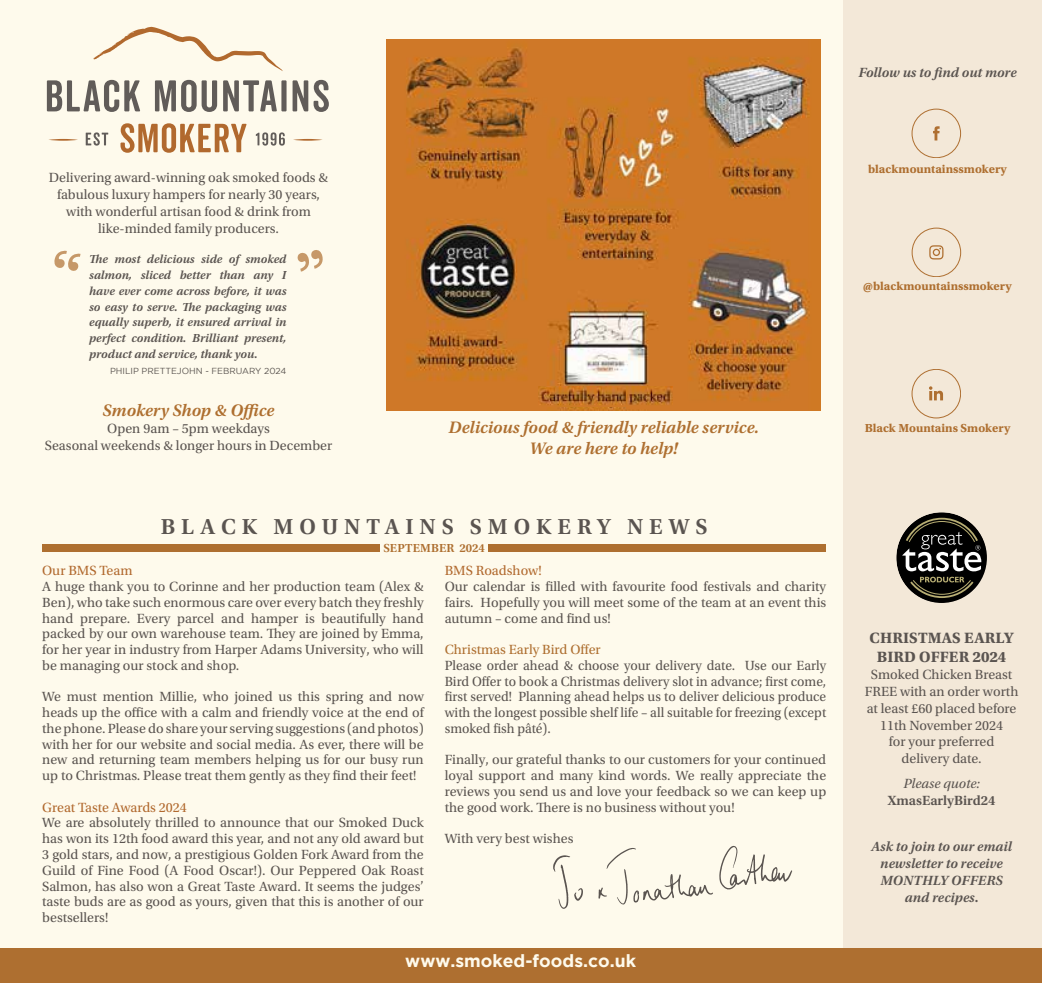
<style>
.page{position:relative;width:1042px;height:983px;background:#fff}
.page>*{position:absolute;margin:0;border:0;box-sizing:border-box;transform-origin:0 0}
.t1{font:600 22.75px "Utopia Std";letter-spacing:.26em;color:#5a5450}
.t2{font:italic 600 17.5px/21px "Utopia Std";color:#ae6f30;text-align:center}
.t3{font:700 17.5px "Gotham";color:#fefaec}
.t4{font:15.75px/18.9px "Utopia Std Bold Capt";letter-spacing:.01em;color:#5a5450;text-align:center}
.t5{font:14px/15.8px "Utopia Std";color:#5a5450;text-align:justify}
.t6{font:italic 600 14px/16.8px "Utopia Std";color:#5a5450;text-align:center}
.t7{font:14px "Utopia Std";color:#b1692e}
.t8{font:14px "Utopia Std";color:#ae6f30}
.t9{font:600 14px "Utopia Std";color:#5a5450}
.t10{font:italic 14px "Utopia Std";color:#5a5450}
.t11{font:italic 600 12.25px/15.8px "Utopia Std";color:#5a5450;text-align:justify}
.t12{font:12.25px "Utopia Std Bold Capt";color:#ae6f30}
.t13{font:600 12.25px "Utopia Std";letter-spacing:.01em;color:#ae6f30}
.t14{font:8.75px "Gotham";color:#5a5450}
.s1{font-style:normal}
</style>
<div class="page">
<div style="left:0;top:0;width:1042px;height:982px;background:#fefaec"></div>
<div style="left:843px;top:0;width:199px;height:982px;background:#f3e8d8"></div>
<div style="left:0;top:947px;width:1042px;height:35px;background:#ae6f30"></div>
<svg style="left:256px;top:132px;width:29px;height:14px"></svg>
<svg style="left:86px;top:132px;width:22px;height:14px"></svg>
<hr style="left:48px;top:139px;width:30px;height:2px;background:#b1692e;border-radius:50%">
<hr style="left:293px;top:139px;width:30px;height:2px;background:#b1692e;border-radius:50%">
<svg style="left:93px;top:27px;width:190px;height:44px"></svg>
<svg style="left:120px;top:123px;width:127px;height:30px"></svg>
<svg style="left:47px;top:80px;width:93px;height:32px"></svg>
<svg style="left:155px;top:80px;width:62px;height:32px"></svg>
<svg style="left:223px;top:80px;width:54px;height:31px"></svg>
<div style="left:281px;top:80px;width:5px;height:31px;background:#615c59"></div>
<svg style="left:292px;top:80px;width:37px;height:32px"></svg>
<div style="left:912px;top:109px;width:49px;height:49px;border:1px solid #ae6f31;border-radius:24px"></div>
<svg style="left:933px;top:126px;width:6px;height:14px"></svg>
<div style="left:912px;top:228px;width:49px;height:49px;border:1px solid #ae6f31;border-radius:24px"></div>
<svg style="left:929px;top:245px;width:14px;height:14px"></svg>
<div style="left:912px;top:369px;width:49px;height:49px;border:1px solid #ae6f31;border-radius:24px"></div>
<svg style="left:929px;top:386px;width:14px;height:14px"></svg>
<svg style="left:54px;top:250px;width:27px;height:21px"></svg>
<svg style="left:297px;top:250px;width:26px;height:21px"></svg>
<img style="left:386px;top:40px;width:435px;height:370px">
<img style="left:538px;top:386px;width:88px;height:20px">
<img style="left:626px;top:386px;width:46px;height:22px">
<div style="left:489px;top:544px;width:337px;height:7px;background:#ae6f30"></div>
<div style="left:42px;top:544px;width:338px;height:7px;background:#ae6f30"></div>
<div style="left:896px;top:512px;width:91px;height:90px;background:#000;border-radius:50%"></div>
<svg style="left:902px;top:517px;width:80px;height:81px"></svg>
<svg style="left:719px;top:845px;width:73px;height:44px"></svg>
<svg style="left:553px;top:855px;width:30px;height:53px"></svg>
<svg style="left:598px;top:848px;width:115px;height:56px"></svg>
<p class="t6" style="left:858px;top:64px;width:160px">Follow us to find out more</p>
<p class="t5" style="left:49px;top:169px;width:281px;line-height:16.8px;text-align:center">Delivering award-winning oak smoked foods &amp; fabulous luxury hampers for nearly 30 years, with wonderful artisan food &amp; drink from like-minded family producers.</p>
<p class="t11" style="left:89px;top:251px;width:199px">The most delicious side of smoked salmon, sliced better than any I have ever come across before, it was so easy to serve. The packaging was equally superb, it ensured arrival in perfect condition. Brilliant present, product and service, thank you.</p>
<p class="t14" style="left:110px;top:365px;width:178px">PHILIP PRETTEJOHN - FEBRUARY 2024</p>
<p class="t2" style="left:103px;top:400px;width:173px">Smokery Shop &amp; Office</p>
<p class="t5" style="left:45px;top:420px;width:289px;line-height:16.8px;text-align:center">Open 9am – 5pm weekdays<br>Seasonal weekends &amp; longer hours in December</p>
<p class="t2" style="left:448px;top:417px;width:312px">Delicious food &amp; friendly reliable service.<br>We are here to help!</p>
<h1 class="t1" style="left:161px;top:513px;width:548px">BLACK MOUNTAINS SMOKERY NEWS</h1>
<p class="t13" style="left:383px;top:541px;width:103px">SEPTEMBER 2024</p>
<p class="t7" style="left:42px;top:563px;width:92px">Our BMS Team</p>
<p class="t5" style="left:42px;top:578px;width:383px">A huge thank you to Corinne and her production team (Alex &amp; Ben), who take such enormous care over every batch they freshly hand prepare. Every parcel and hamper is beautifully hand packed by our own warehouse team. They are joined by Emma, for her year in industry from Harper Adams University, who will be managing our stock and shop.</p>
<p class="t5" style="left:42px;top:689px;width:383px">We must mention Millie, who joined us this spring and now heads up the office with a calm and friendly voice at the end of the phone. Please do share your serving suggestions (and photos) with her for our website and social media. As ever, there will be new and returning team members helping us for our busy run up to Christmas. Please treat them gently as they find their feet!</p>
<p class="t7" style="left:42px;top:799px;width:146px">Great Taste Awards 2024</p>
<p class="t5" style="left:42px;top:815px;width:383px">We are absolutely thrilled to announce that our Smoked Duck has won its 12th food award this year, and not any old award but 3 gold stars, and now, a prestigious Golden Fork Award from the Guild of Fine Food (A Food Oscar!). Our Peppered Oak Roast Salmon, has also won a Great Taste Award. It seems the judges’ taste buds are as good as yours, given that this is another of our bestsellers!</p>
<p class="t7" style="left:445px;top:563px;width:98px">BMS Roadshow!</p>
<p class="t5" style="left:445px;top:578px;width:383px">Our calendar is filled with favourite food festivals and charity fairs. Hopefully you will meet some of the team at an event this autumn – come and find us!</p>
<p class="t8" style="left:445px;top:641px;width:157px">Christmas Early Bird Offer</p>
<p class="t5" style="left:445px;top:657px;width:383px">Please order ahead &amp; choose your delivery date. Use our Early Bird Offer to book a Christmas delivery slot in advance; first come, first served! Planning ahead helps us to deliver delicious produce with the longest possible shelf life – all suitable for freezing (except smoked fish pâté).</p>
<p class="t5" style="left:445px;top:752px;width:383px">Finally, our grateful thanks to our customers for your continued loyal support and many kind words. We really appreciate the reviews you send us and love your feedback so we can keep up the good work. There is no business without you!</p>
<p class="t5" style="left:445px;top:830px;width:130px">With very best wishes</p>
<p class="t3" style="left:405px;top:950px;width:232px">www.smoked-foods.co.uk</p>
<p class="t12" style="left:868px;top:161px;width:140px">blackmountainssmokery</p>
<p class="t12" style="left:863px;top:279px;width:150px">@blackmountainssmokery</p>
<p class="t12" style="left:864px;top:420px;width:147px">Black Mountains Smokery</p>
<p class="t4" style="left:869px;top:628px;width:145px">CHRISTMAS EARLY<br>BIRD OFFER 2024</p>
<p class="t5" style="left:865px;top:666px;width:155px;line-height:16.8px;text-align:center">Smoked Chicken Breast<br>FREE with an order worth at least £60 placed before<br>11th November 2024<br>for your preferred delivery date.</p>
<p class="t10" style="left:903px;top:776px;width:78px">Please quote:</p>
<p class="t9" style="left:888px;top:792px;width:109px">XmasEarlyBird24</p>
<p class="t6" style="left:871px;top:838px;width:142px">Ask to join to our email newsletter to receive<br>MONTHLY OFFERS and recipes<span class="s1">.</span></p>
</div>
